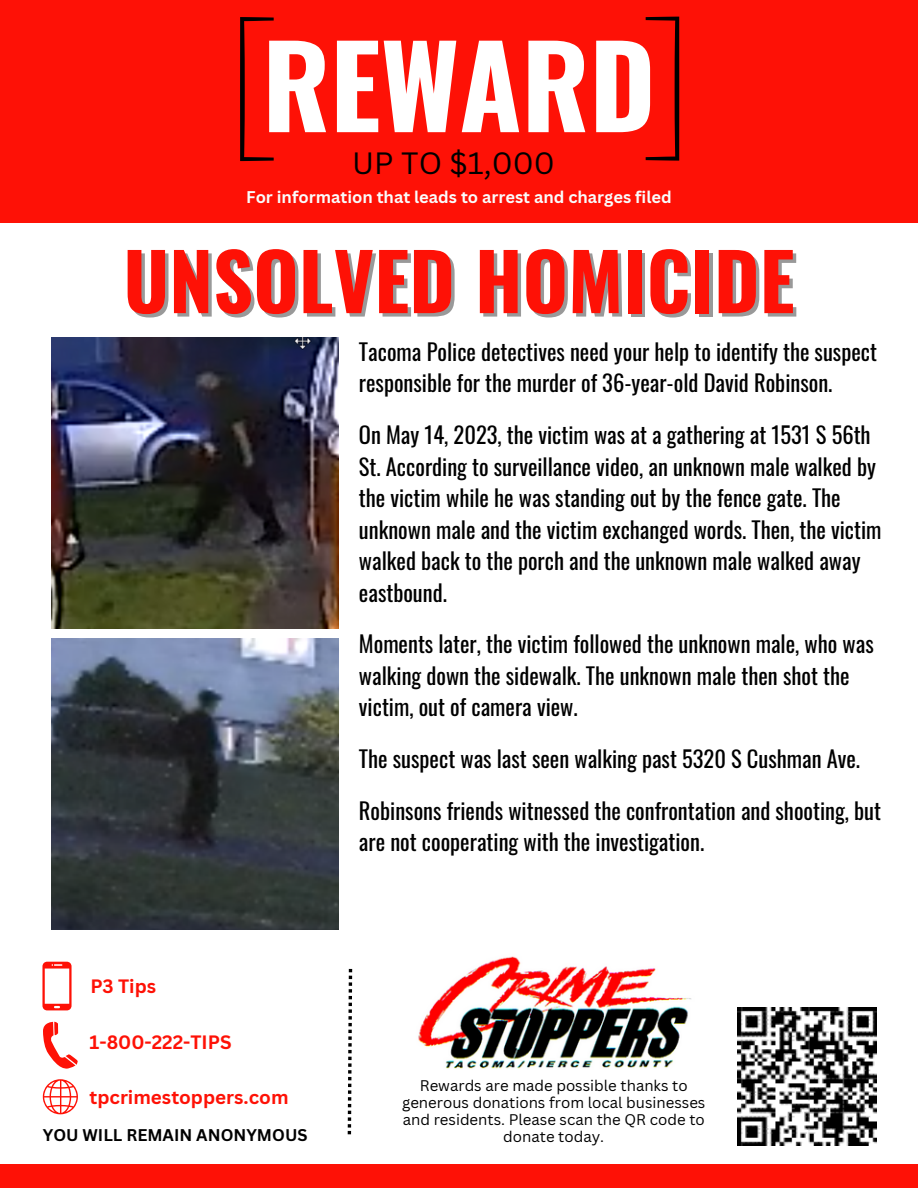
<style>
.page{position:relative;width:918px;height:1188px;background:#fff}
.page>*{position:absolute;margin:0;border:0;box-sizing:border-box;transform-origin:0 0}
.t1{font:700 112.95px "Oswald";color:#fff}
.t2{font:700 78px "Oswald";color:#fe1106}
.t3{font:30px "Canva Sans";color:#000}
.t4{font:22.5px/31.5px "Oswald";color:#000}
.t5{font:700 18.9px "Canva Sans";color:#fe1106}
.t6{font:700 16.5px "Canva Sans";color:#fafcfc}
.t7{font:700 16.5px "Canva Sans";color:#000}
.t8{font:15px/16.8px "Canva Sans";color:#000;text-align:center}
</style>
<div class="page">
<div style="left:0;top:0;width:918px;height:223px;background:#fe1106"></div>
<svg style="left:240px;top:17px;width:34px;height:144px"></svg>
<div style="left:0;top:1164px;width:918px;height:24px;background:#fe1106"></div>
<img style="left:418px;top:956px;width:273px;height:113px">
<svg style="left:646px;top:17px;width:33px;height:144px"></svg>
<svg style="left:42px;top:962px;width:30px;height:48px"></svg>
<svg style="left:43px;top:1022px;width:35px;height:47px"></svg>
<svg style="left:43px;top:1079px;width:35px;height:35px"></svg>
<img style="left:738px;top:1008px;width:138px;height:138px">
<svg style="left:348px;top:969px;width:4px;height:165px"></svg>
<img style="left:51px;top:337px;width:287px;height:292px">
<img style="left:51px;top:638px;width:287px;height:292px">
<p class="t1" style="left:262px;top:-3px;width:395px">REWARD</p>
<p class="t3" style="left:352px;top:142px;width:204px">UP TO $1,000</p>
<p class="t6" style="left:246px;top:185px;width:427px">For information that leads to arrest and charges filed</p>
<p class="t2" style="left:123px;top:220px;width:673px">UNSOLVED HOMICIDE</p>
<p class="t5" style="left:90px;top:973px;width:67px">P3 Tips</p>
<p class="t5" style="left:90px;top:1029px;width:144px">1-800-222-TIPS</p>
<p class="t5" style="left:90px;top:1084px;width:201px">tpcrimestoppers.com</p>
<p class="t7" style="left:43px;top:1124px;width:266px">YOU WILL REMAIN ANONYMOUS</p>
<p class="t4" style="left:359px;top:335px;width:520px">Tacoma Police detectives need your help to identify the suspect responsible for the murder of 36-year-old David Robinson.</p>
<p class="t4" style="left:359px;top:418px;width:524px">On May 14, 2023, the victim was at a gathering at 1531 S 56th St. According to surveillance video, an unknown male walked by the victim while he was standing out by the fence gate. The unknown male and the victim exchanged words. Then, the victim walked back to the porch and the unknown male walked away eastbound.</p>
<p class="t4" style="left:359px;top:628px;width:516px">Moments later, the victim followed the unknown male, who was walking down the sidewalk. The unknown male then shot the victim, out of camera view.</p>
<p class="t4" style="left:359px;top:742px;width:503px">The suspect was last seen walking past 5320 S Cushman Ave.</p>
<p class="t4" style="left:359px;top:794px;width:524px">Robinsons friends witnessed the confrontation and shooting, but are not cooperating with the investigation.</p>
<p class="t8" style="left:402px;top:1077px;width:305px">Rewards are made possible thanks to generous donations from local businesses and residents. Please scan the QR code to donate today.</p>
</div>
